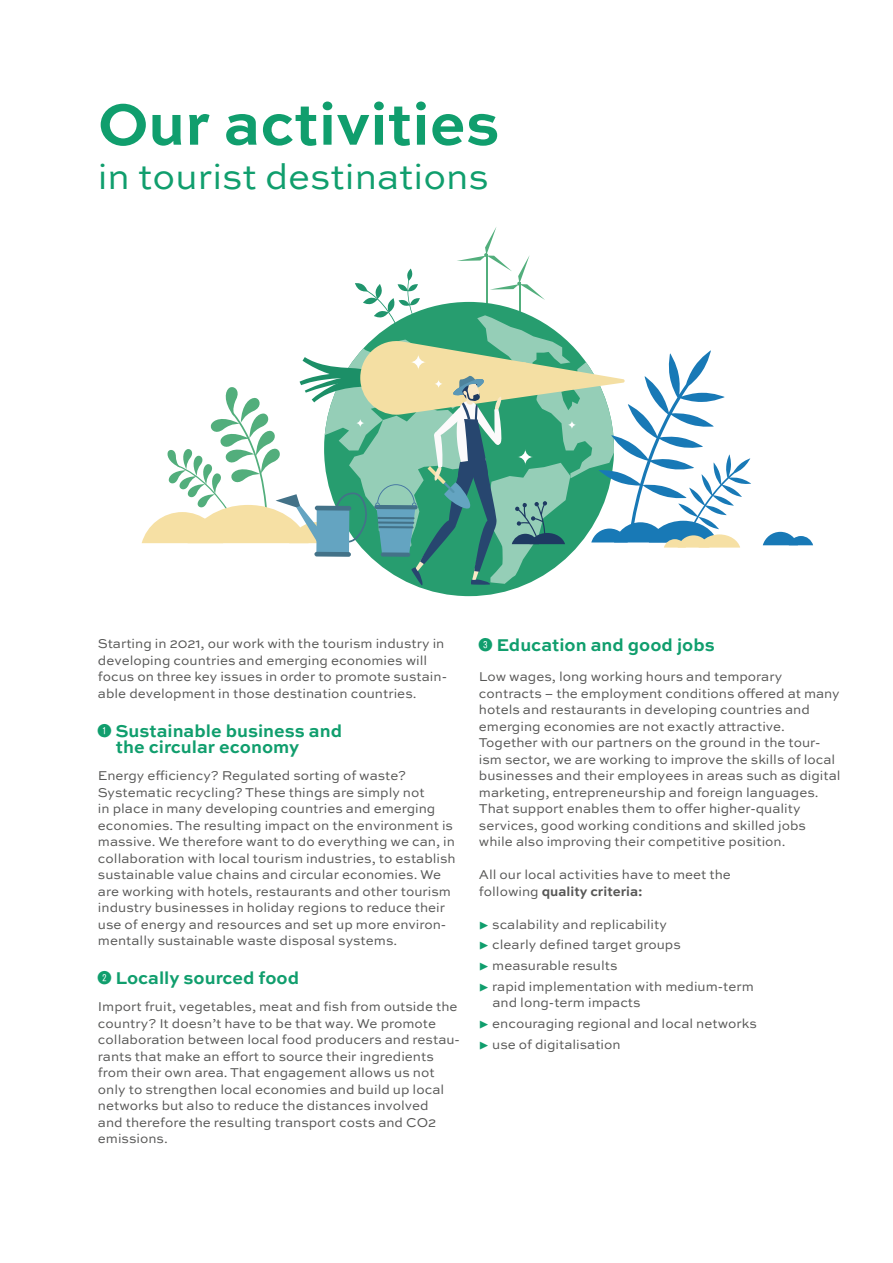
<style>
.page{position:relative;width:893px;height:1263px;background:#fff}
.page>*{position:absolute;margin:0;border:0;box-sizing:border-box;transform-origin:0 0}
.t1{font:700 60.9px "Sweet Sans Pro";color:#109e6d}
.t2{font:36.9px "Sweet Sans Pro";color:#109e6d}
.t3{font:700 18px/16.5px "Sweet Sans Pro";color:#109e6d}
.t4{font:13.5px/16.5px "Sweet Sans Pro";color:#575756}
.s1{font-family:"Ziffernim Kreisund Quadrat BQ";font-weight:400}
.s2{font-weight:700}
.s3{color:#109e6d}
</style>
<div class="page">
<svg style="left:416px;top:586px;width:106px;height:10px"></svg>
<svg style="left:763px;top:532px;width:50px;height:13px"></svg>
<svg style="left:142px;top:227px;width:609px;height:359px"></svg>
<svg style="left:410px;top:354px;width:16px;height:16px"></svg>
<svg style="left:517px;top:449px;width:16px;height:16px"></svg>
<svg style="left:434px;top:379px;width:9px;height:9px"></svg>
<svg style="left:568px;top:420px;width:8px;height:9px"></svg>
<svg style="left:356px;top:419px;width:9px;height:8px"></svg>
<h1 class="t1" style="left:98px;top:78px;width:403px">Our activities</h1>
<h2 class="t2" style="left:98px;top:150px;width:393px">in tourist destinations</h2>
<p class="t4" style="left:98px;top:635px;width:351px">Starting in 2021, our work with the tourism industry in developing countries and emerging economies will focus on three key issues in order to promote sustain&shy;able development in those destination countries.</p>
<h3 class="t3" style="left:116px;top:721px;width:228px;text-indent:-18px"><span class="s1">!</span> Sustainable business and the circular economy</h3>
<p class="t4" style="left:98px;top:767px;width:359px">Energy efficiency? Regulated sorting of waste?<br>Systematic recycling? These things are simply not<br>in place in many developing countries and emerging economies. The resulting impact on the environment is massive. We therefore want to do everything we can, in collaboration with local tourism industries, to establish sustainable value chains and circular economies. We are working with hotels, restaurants and other tourism industry businesses in holiday regions to reduce their use of energy and resources and set up more environ&shy;mentally sustainable waste disposal systems.</p>
<h3 class="t3" style="left:98px;top:969px;width:203px"><span class="s1">"</span> Locally sourced food</h3>
<p class="t4" style="left:98px;top:998px;width:363px">Import fruit, vegetables, meat and fish from outside the country? It doesn’t have to be that way. We promote collaboration between local food producers and restau&shy;rants that make an effort to source their ingredients from their own area. That engagement allows us not only to strengthen local economies and build up local networks but also to reduce the distances involved<br>and therefore the resulting transport costs and CO2 emissions.</p>
<h3 class="t3" style="left:479px;top:636px;width:237px"><span class="s1">§</span> Education and good jobs</h3>
<p class="t4" style="left:479px;top:668px;width:363px">Low wages, long working hours and temporary contracts – the employment conditions offered at many hotels and restaurants in developing countries and emerging economies are not exactly attractive.<br>Together with our partners on the ground in the tour&shy;ism sector, we are working to improve the skills of local businesses and their employees in areas such as digital marketing, entrepreneurship and foreign languages.<br>That support enables them to offer higher-quality services, good working conditions and skilled jobs while also improving their competitive position.</p>
<p class="t4" style="left:479px;top:866px;width:254px">All our local activities have to meet the following <span class="s2">quality criteria:</span></p>
<p class="t4" style="left:479px;top:913px;width:276px;line-height:20.7px"><span class="s3">▶</span> scalability and replicability<br><span class="s3">▶</span> clearly defined target groups<br><span class="s3">▶</span> measurable results<br><span class="s3">▶</span> rapid implementation with medium-term</p>
<p class="t4" style="left:479px;top:992px;width:279px;line-height:20.7px;text-indent:14px">and long-term impacts<br><span class="s3">▶</span> encouraging regional and local networks <span class="s3">▶</span> use of digitalisation</p>
</div>
